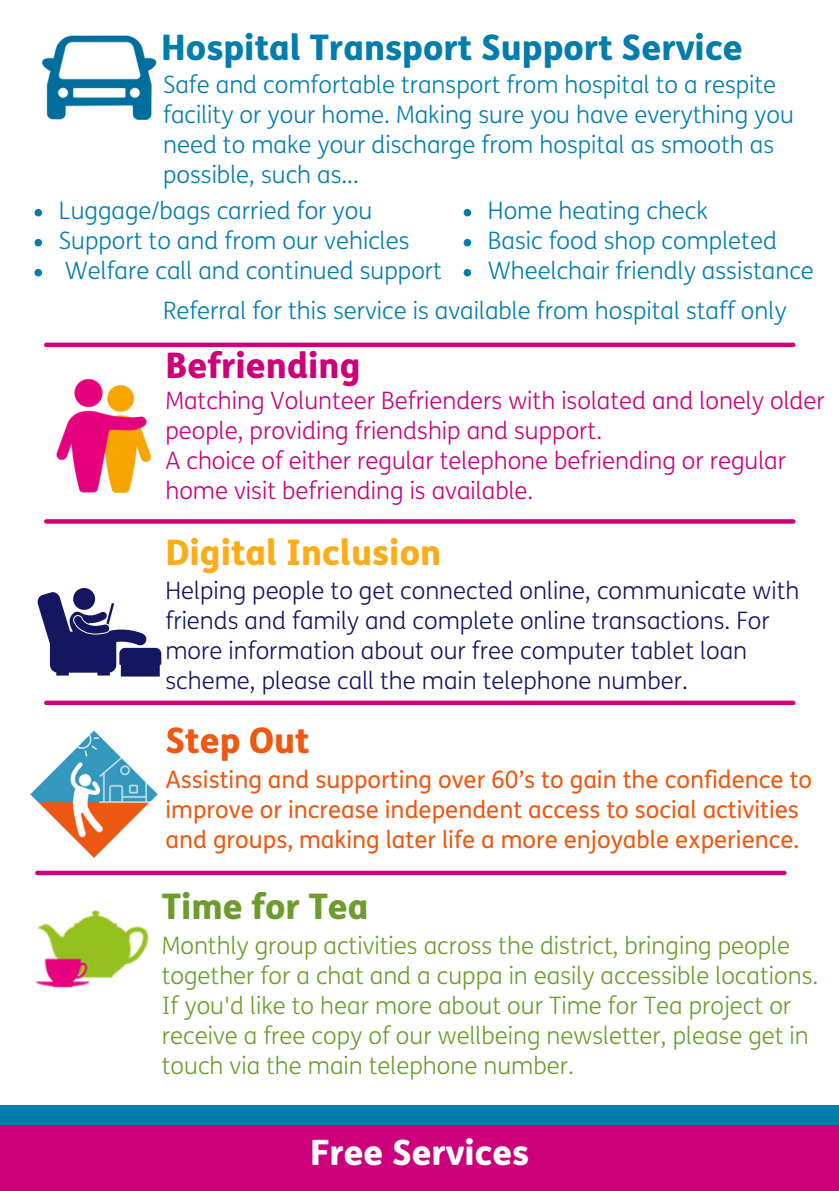
<style>
.page{position:relative;width:839px;height:1191px;background:#fff}
.page>*{position:absolute;margin:0;border:0;box-sizing:border-box;transform-origin:0 0}
.t1{font:800 35.2px "FS Me";color:#007dad}
.t2{font:800 35.2px "FS Me";color:#fbad18}
.t3{font:800 35.2px "FS Me";color:#cb007a}
.t4{font:800 35.2px "FS Me";color:#6d9c2d}
.t5{font:800 35.2px "FS Me";color:#ed5913}
.t6{font:800 35px "FS Me";color:#fff}
.t7{font:300 24px/30px "FS Me";color:#007dad}
.t8{font:300 24px/30px "FS Me";color:#6d9c2d}
.t9{font:300 24px/30px "FS Me";color:#141760}
.t10{font:300 24px/30px "FS Me";color:#cb007a}
.t11{font:24px/30px "FS Me";color:#ed5913}
</style>
<div class="page">
<div style="left:0;top:1105px;width:838px;height:86px;background:#007dad"></div>
<div style="left:0;top:1125px;width:838px;height:66px;background:#cb007a"></div>
<img style="left:41px;top:35px;width:116px;height:86px">
<hr style="left:46px;top:343px;width:747px;height:4px;background:#cb007a">
<div style="left:46px;top:519px;width:747px;height:5px;background:#cb007a"></div>
<hr style="left:46px;top:701px;width:747px;height:4px;background:#cb007a">
<img style="left:37px;top:909px;width:112px;height:79px">
<hr style="left:37px;top:871px;width:747px;height:4px;background:#cb007a">
<img style="left:30px;top:730px;width:128px;height:129px">
<img style="left:56px;top:379px;width:96px;height:114px">
<svg style="left:37px;top:588px;width:124px;height:89px"></svg>
<svg style="left:463px;top:209px;width:8px;height:7px"></svg>
<svg style="left:463px;top:239px;width:8px;height:7px"></svg>
<svg style="left:463px;top:269px;width:8px;height:7px"></svg>
<svg style="left:35px;top:209px;width:7px;height:7px"></svg>
<svg style="left:35px;top:239px;width:7px;height:7px"></svg>
<svg style="left:35px;top:269px;width:7px;height:7px"></svg>
<p class="t1" style="left:161px;top:26px;width:583px">Hospital Transport Support Service</p>
<p class="t7" style="left:163px;top:70px;width:632px">Safe and comfortable transport from hospital to a respite facility or your home. Making sure you have everything you need to make your discharge from hospital as smooth as possible, such as...</p>
<p class="t7" style="left:59px;top:197px;width:315px">Luggage/bags carried for you</p>
<p class="t7" style="left:59px;top:227px;width:352px">Support to and from our vehicles</p>
<p class="t7" style="left:65px;top:257px;width:378px">Welfare call and continued support</p>
<p class="t7" style="left:488px;top:197px;width:221px">Home heating check</p>
<p class="t7" style="left:488px;top:227px;width:290px">Basic food shop completed</p>
<p class="t7" style="left:488px;top:257px;width:327px">Wheelchair friendly assistance</p>
<h1 class="t7" style="left:163px;top:297px;width:625px">Referral for this service is available from hospital staff only</h1>
<p class="t3" style="left:165px;top:343px;width:196px">Befriending</p>
<h2 class="t10" style="left:165px;top:386px;width:661px">Matching Volunteer Befrienders with isolated and lonely older people, providing friendship and support.</h2>
<p class="t10" style="left:165px;top:446px;width:622px">A choice of either regular telephone befriending or regular home visit befriending is available.</p>
<p class="t2" style="left:165px;top:530px;width:277px">Digital Inclusion</p>
<h2 class="t9" style="left:165px;top:576px;width:635px">Helping people to get connected online, communicate with friends and family and complete online transactions. For more information about our free computer tablet loan scheme, please call the main telephone number.</h2>
<p class="t5" style="left:165px;top:718px;width:146px">Step Out</p>
<p class="t11" style="left:165px;top:765px;width:648px">Assisting and supporting over 60’s to gain the confidence to improve or increase independent access to social activities and groups, making later life a more enjoyable experience.</p>
<p class="t4" style="left:162px;top:884px;width:208px">Time for Tea</p>
<p class="t8" style="left:162px;top:931px;width:658px">Monthly group activities across the district, bringing people together for a chat and a cuppa in easily accessible locations.</p>
<p class="t8" style="left:162px;top:991px;width:648px">If you'd like to hear more about our Time for Tea project or receive a free copy of our wellbeing newsletter, please get in touch via the main telephone number.</p>
<p class="t6" style="left:310px;top:1131px;width:220px">Free Services</p>
</div>
